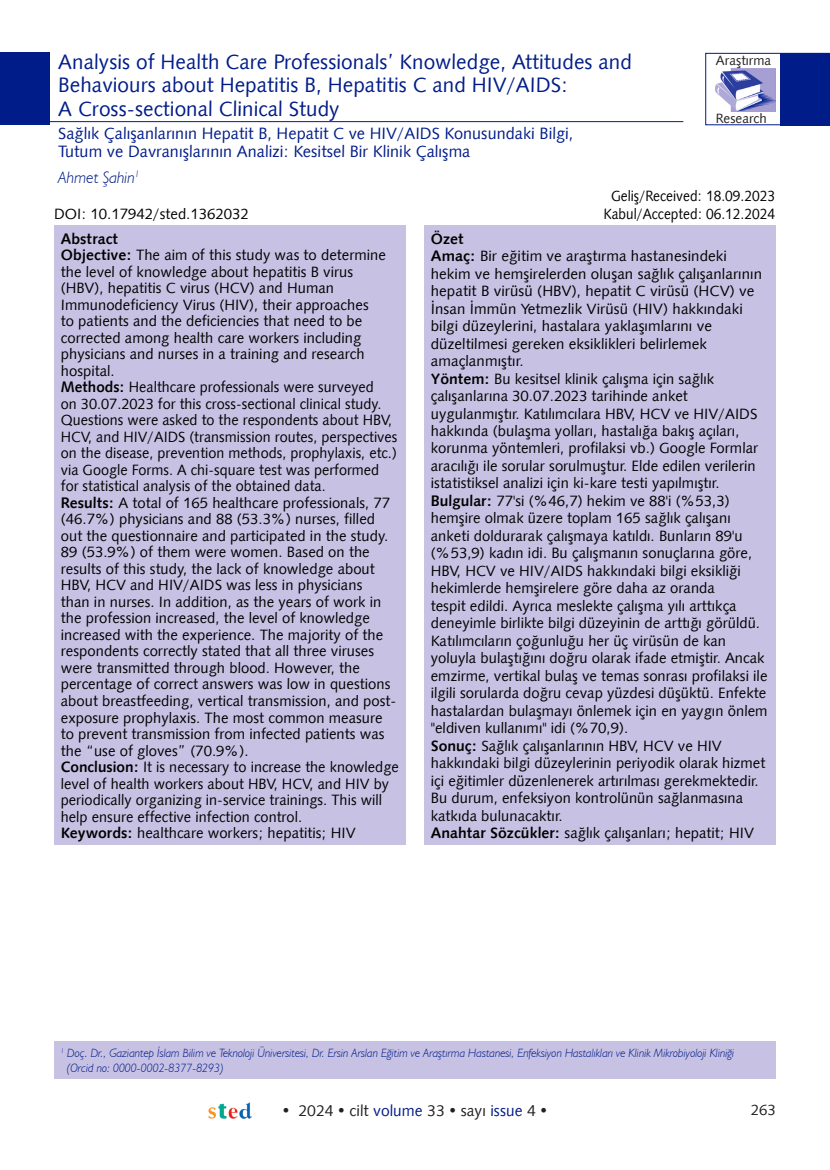
<style>
.page{position:relative;width:830px;height:1170px;background:#fff}
.page>*{position:absolute;margin:0;border:0;box-sizing:border-box;transform-origin:0 0}
.t1{font:21px "Humanist 531 BT Roman A";color:#001c88}
.t2{font:16.5px/18px "Humanist 531 BT Roman A";color:#001c88}
.t3{font:italic 300 16.5px "Humanist 521 BT";color:#001c88}
.t4{font:15.75px "Humanist 531 BT Roman A";color:#231f20}
.STED_Metin{font:15px/16.5px "Humanist 531 BT Roman A";color:#000}
.STED_Metin-2{font:15px "Humanist 531 BT Roman A";color:#000;scale:.92 1}
.STED_Metin-3{font:15px "Humanist 531 BT Bold A";color:#000}
.t5{font:15px "Humanist 531 BT Roman A";color:#231f20}
.t6{font:13.5px "Humanist 531 BT Roman A";color:#231f20}
.t7{font:italic 300 12px/14.4px "Humanist 521 BT";color:#001c88}
.s1{font-family:"Humanist 531 BT Bold A"}
.s2{color:#001c88}
</style>
<div class="page">
<img style="left:209px;top:1102px;width:42px;height:16px">
<div style="left:705px;top:53px;width:124px;height:72px;border:1px solid #001c88"></div>
<hr style="left:44px;top:121px;width:639px;height:1px;background:#001c88">
<div style="left:0;top:53px;width:50px;height:72px;background:#001c88"></div>
<img style="left:715px;top:69px;width:59px;height:43px">
<div style="left:54px;top:225px;width:352px;height:619px;background:#c7c1e3"></div>
<div style="left:424px;top:225px;width:351px;height:619px;background:#c7c1e3"></div>
<div style="left:54px;top:1041px;width:721px;height:37px;background:#c7c1e3"></div>
<div style="left:779px;top:53px;width:50px;height:72px;background:#001c88"></div>
<p class="t1" style="left:58px;top:48px;width:575px">Analysis of Health Care Professionals’ Knowledge, Attitudes and</p>
<p class="t1" style="left:58px;top:72px;width:511px">Behaviours about Hepatitis B, Hepatitis C and HIV/AIDS:</p>
<p class="t1" style="left:58px;top:95px;width:283px">A Cross-sectional Clinical Study</p>
<p class="t2" style="left:58px;top:124px;width:516px">Sağlık Çalışanlarının Hepatit B, Hepatit C ve HIV/AIDS Konusundaki Bilgi,<br>Tutum ve Davranışlarının Analizi: Kesitsel Bir Klinik Çalışma</p>
<p class="t3" style="left:58px;top:167px;width:83px">Ahmet Şahin<sup>1</sup></p>
<p class="t6" style="left:715px;top:52px;width:57px">Araştırma</p>
<p class="t6" style="left:715px;top:109px;width:52px">Research</p>
<p class="STED_Metin" style="left:54px;top:205px;width:196px">DOI: 10.17942/sted.1362032</p>
<p class="STED_Metin-3" style="left:61px;top:229px;width:59px">Abstract</p>
<p class="STED_Metin" style="left:61px;top:246px;width:326px"><span class="s1">Objective:</span> The aim of this study was to determine the level of knowledge about hepatitis B virus (HBV), hepatitis C virus (HCV) and Human Immunodeficiency Virus (HIV), their approaches<br>to patients and the deficiencies that need to be corrected among health care workers including physicians and nurses in a training and research hospital.</p>
<p class="STED_Metin" style="left:61px;top:378px;width:338px"><span class="s1">Methods:</span> Healthcare professionals were surveyed<br>on 30.07.2023 for this cross-sectional clinical study.<br>Questions were asked to the respondents about HBV, HCV, and HIV/AIDS (transmission routes, perspectives on the disease, prevention methods, prophylaxis, etc.) via Google Forms. A chi-square test was performed for statistical analysis of the obtained data.</p>
<p class="STED_Metin" style="left:61px;top:494px;width:337px"><span class="s1">Results:</span> A total of 165 healthcare professionals, 77 (46.7%) physicians and 88 (53.3%) nurses, filled out the questionnaire and participated in the study.<br>89 (53.9%) of them were women. Based on the results of this study, the lack of knowledge about HBV, HCV and HIV/AIDS was less in physicians<br>than in nurses. In addition, as the years of work in the profession increased, the level of knowledge increased with the experience. The majority of the respondents correctly stated that all three viruses were transmitted through blood. However, the percentage of correct answers was low in questions about breastfeeding, vertical transmission, and post&shy;exposure prophylaxis. The most common measure to prevent transmission from infected patients was the “use of gloves” (70.9%).</p>
<p class="STED_Metin" style="left:61px;top:758px;width:339px"><span class="s1">Conclusion:</span> It is necessary to increase the knowledge level of health workers about HBV, HCV, and HIV by periodically organizing in-service trainings. This will help ensure effective infection control.</p>
<p class="STED_Metin" style="left:61px;top:824px;width:296px"><span class="s1">Keywords:</span> healthcare workers; hepatitis; HIV</p>
<p class="STED_Metin-2" style="left:610px;top:186px;width:180px">Geliş/Received: 18.09.2023</p>
<p class="STED_Metin-2" style="left:603px;top:204px;width:188px">Kabul/Accepted: 06.12.2024</p>
<p class="STED_Metin-3" style="left:430px;top:229px;width:34px">Özet</p>
<p class="STED_Metin" style="left:430px;top:247px;width:332px;line-height:17.4px"><span class="s1">Amaç:</span> Bir eğitim ve araştırma hastanesindeki hekim ve hemşirelerden oluşan sağlık çalışanlarının hepatit B virüsü (HBV), hepatit C virüsü (HCV) ve İnsan İmmün Yetmezlik Virüsü (HIV) hakkındaki bilgi düzeylerini, hastalara yaklaşımlarını ve düzeltilmesi gereken eksiklikleri belirlemek amaçlanmıştır.</p>
<p class="STED_Metin" style="left:430px;top:369px;width:329px;line-height:17.4px"><span class="s1">Yöntem:</span> Bu kesitsel klinik çalışma için sağlık çalışanlarına 30.07.2023 tarihinde anket uygulanmıştır. Katılımcılara HBV, HCV ve HIV/AIDS hakkında (bulaşma yolları, hastalığa bakış açıları, korunma yöntemleri, profilaksi vb.) Google Formlar aracılığı ile sorular sorulmuştur. Elde edilen verilerin istatistiksel analizi için ki-kare testi yapılmıştır.</p>
<p class="STED_Metin" style="left:430px;top:491px;width:338px;line-height:17.4px"><span class="s1">Bulgular:</span> 77'si (%46,7) hekim ve 88'i (%53,3) hemşire olmak üzere toplam 165 sağlık çalışanı anketi doldurarak çalışmaya katıldı. Bunların 89'u (%53,9) kadın idi. Bu çalışmanın sonuçlarına göre, HBV, HCV ve HIV/AIDS hakkındaki bilgi eksikliği hekimlerde hemşirelere göre daha az oranda<br>tespit edildi. Ayrıca meslekte çalışma yılı arttıkça deneyimle birlikte bilgi düzeyinin de arttığı görüldü.<br>Katılımcıların çoğunluğu her üç virüsün de kan yoluyla bulaştığını doğru olarak ifade etmiştir. Ancak emzirme, vertikal bulaş ve temas sonrası profilaksi ile ilgili sorularda doğru cevap yüzdesi düşüktü. Enfekte hastalardan bulaşmayı önlemek için en yaygın önlem "eldiven kullanımı" idi (%70,9).</p>
<p class="STED_Metin" style="left:430px;top:736px;width:336px;line-height:17.4px"><span class="s1">Sonuç:</span> Sağlık çalışanlarının HBV, HCV ve HIV hakkındaki bilgi düzeylerinin periyodik olarak hizmet içi eğitimler düzenlenerek artırılması gerekmektedir.<br>Bu durum, enfeksiyon kontrolünün sağlanmasına katkıda bulunacaktır.</p>
<p class="STED_Metin" style="left:430px;top:824px;width:324px"><span class="s1">Anahtar Sözcükler:</span> sağlık çalışanları; hepatit; HIV</p>
<p class="t7" style="left:67px;top:1045px;width:668px;text-indent:-6px"><sup>1</sup> Doç. Dr., Gaziantep İslam Bilim ve Teknoloji Üniversitesi, Dr. Ersin Arslan Eğitim ve Araştırma Hastanesi, Enfeksiyon Hastalıkları ve Klinik Mikrobiyoloji Kliniği (Orcid no: 0000-0002-8377-8293)</p>
<p class="t4" style="left:282px;top:1100px;width:266px">• 2024 • cilt <span class="s2">volume</span> 33 • sayı <span class="s2">issue</span> 4 •</p>
<p class="t5" style="left:750px;top:1100px;width:27px">263</p>
</div>
